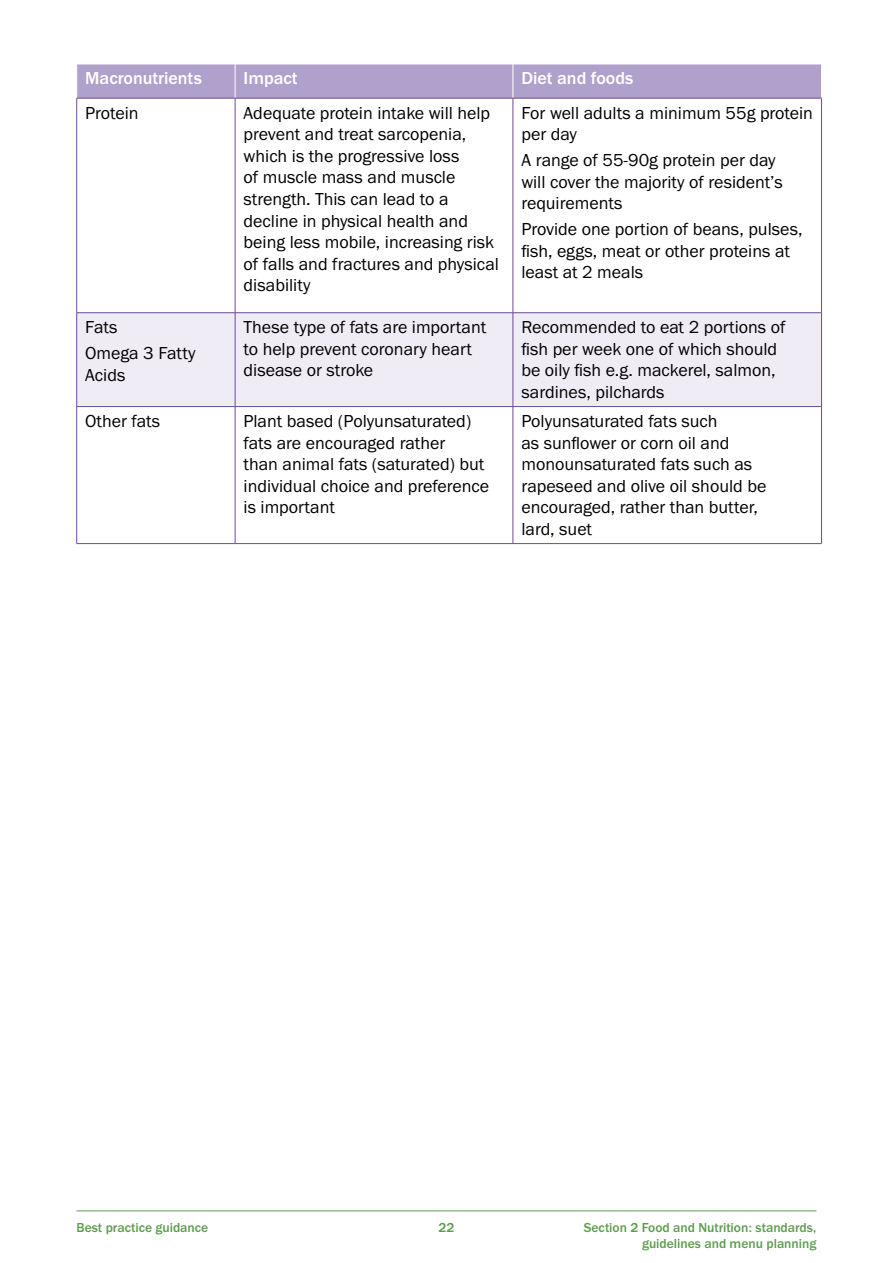
<style>
.page{position:relative;width:893px;height:1263px;background:#fff}
.page>*{position:absolute;margin:0;border:0;box-sizing:border-box;transform-origin:0 0}
.book_1_space{font:18px/21.6px "Franklin Gothic URW Boo";color:#000}
.Text{font:500 18px "Franklin Gothic URW";color:#fff}
.Text-2{font:18px "Franklin Gothic URW Boo";color:#000}
.t1{font:500 13.5px/16.2px "Franklin Gothic URW";color:#5b9d4d;text-align:right}
</style>
<div class="page">
<hr style="left:77px;top:1210px;width:739px;height:1px;background:#5b9d4d">
<div style="left:77px;top:65px;width:744px;height:33px;background:#b0a1cc"></div>
<div style="left:77px;top:313px;width:744px;height:93px;background:#efecf6"></div>
<svg style="left:77px;top:407px;width:744px;height:136px"></svg>
<hr style="left:235px;top:64px;width:1px;height:34px;background:#fff">
<hr style="left:513px;top:64px;width:1px;height:34px;background:#fff">
<hr style="left:77px;top:98px;width:158px;height:1px;background:#6c4b94">
<hr style="left:76px;top:98px;width:1px;height:215px;background:#6c4b94">
<hr style="left:235px;top:98px;width:278px;height:1px;background:#6c4b94">
<hr style="left:235px;top:98px;width:1px;height:215px;background:#6c4b94">
<hr style="left:513px;top:98px;width:309px;height:1px;background:#6c4b94">
<hr style="left:513px;top:98px;width:1px;height:215px;background:#6c4b94">
<hr style="left:821px;top:98px;width:1px;height:215px;background:#6c4b94">
<hr style="left:76px;top:313px;width:1px;height:93px;background:#6c4b94">
<hr style="left:235px;top:313px;width:1px;height:93px;background:#6c4b94">
<hr style="left:513px;top:313px;width:1px;height:93px;background:#6c4b94">
<hr style="left:821px;top:313px;width:1px;height:93px;background:#6c4b94">
<hr style="left:76px;top:407px;width:1px;height:136px;background:#6c4b94">
<hr style="left:235px;top:407px;width:1px;height:136px;background:#6c4b94">
<hr style="left:513px;top:407px;width:1px;height:136px;background:#6c4b94">
<hr style="left:821px;top:407px;width:1px;height:136px;background:#6c4b94">
<hr style="left:77px;top:543px;width:158px;height:1px;background:#6c4b94">
<hr style="left:235px;top:543px;width:278px;height:1px;background:#6c4b94">
<hr style="left:513px;top:543px;width:309px;height:1px;background:#6c4b94">
<hr style="left:77px;top:312px;width:158px;height:1px;background:#6c4b94">
<hr style="left:235px;top:312px;width:278px;height:1px;background:#6c4b94">
<hr style="left:513px;top:312px;width:309px;height:1px;background:#6c4b94">
<hr style="left:77px;top:406px;width:158px;height:1px;background:#6c4b94">
<hr style="left:235px;top:406px;width:278px;height:1px;background:#6c4b94">
<hr style="left:513px;top:406px;width:309px;height:1px;background:#6c4b94">
<p class="Text" style="left:85px;top:67px;width:118px">Macronutrients</p>
<p class="Text" style="left:244px;top:67px;width:56px">Impact</p>
<p class="Text" style="left:521px;top:67px;width:113px">Diet and foods</p>
<p class="book_1_space" style="left:85px;top:102px;width:55px">Protein</p>
<p class="book_1_space" style="left:244px;top:102px;width:257px">Adequate protein intake will help prevent and treat sarcopenia, which is the progressive loss<br>of muscle mass and muscle strength. This can lead to a decline in physical health and being less mobile, increasing risk of falls and fractures and physical disability</p>
<p class="book_1_space" style="left:521px;top:102px;width:293px">For well adults a minimum 55g protein per day</p>
<p class="book_1_space" style="left:521px;top:149px;width:263px">A range of 55-90g protein per day will cover the majority of resident’s requirements</p>
<p class="book_1_space" style="left:521px;top:218px;width:283px">Provide one portion of beans, pulses, fish, eggs, meat or other proteins at least at 2 meals</p>
<p class="book_1_space" style="left:85px;top:316px;width:34px">Fats</p>
<p class="book_1_space" style="left:85px;top:342px;width:112px">Omega 3 Fatty<br>Acids</p>
<p class="book_1_space" style="left:244px;top:316px;width:244px">These type of fats are important to help prevent coronary heart disease or stroke</p>
<p class="book_1_space" style="left:521px;top:316px;width:266px">Recommended to eat 2 portions of fish per week one of which should be oily fish e.g. mackerel, salmon, sardines, pilchards</p>
<p class="Text-2" style="left:85px;top:410px;width:76px">Other fats</p>
<p class="book_1_space" style="left:244px;top:410px;width:247px">Plant based (Polyunsaturated) fats are encouraged rather<br>than animal fats (saturated) but individual choice and preference is important</p>
<p class="book_1_space" style="left:521px;top:410px;width:247px">Polyunsaturated fats such<br>as sunflower or corn oil and monounsaturated fats such as rapeseed and olive oil should be encouraged, rather than butter, lard, suet</p>
<p class="t1" style="left:77px;top:1219px;width:133px">Best practice guidance</p>
<p class="t1" style="left:584px;top:1219px;width:234px">Section 2 Food and Nutrition: standards, guidelines and menu planning</p>
<p class="t1" style="left:439px;top:1219px;width:17px">22</p>
</div>
